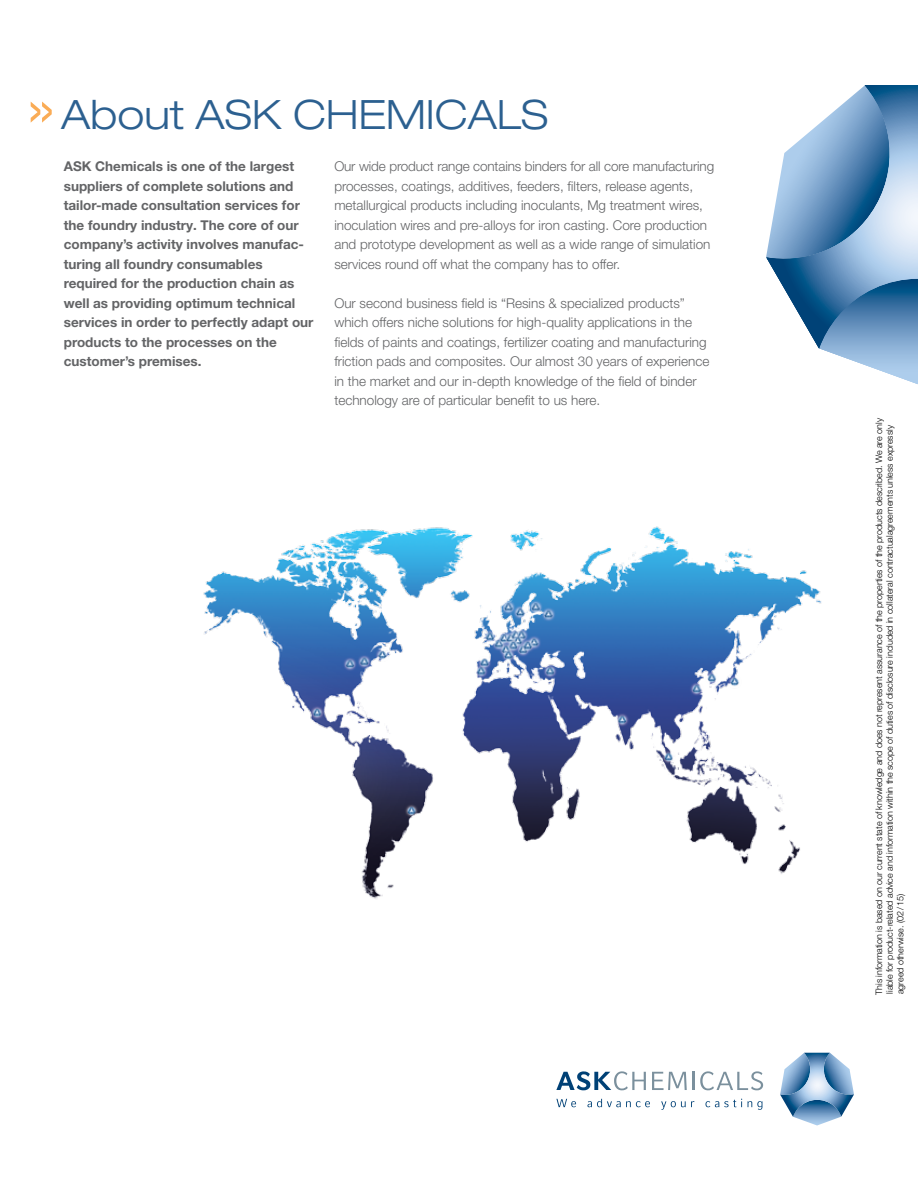
<style>
.page{position:relative;width:918px;height:1188px;background:#fff}
.page>*{position:absolute;margin:0;border:0;box-sizing:border-box;transform-origin:0 0}
.t1{font:300 expanded 40.5px "Helvetica Neue LT Pro";color:#2c6090}
.t2{font:300 13.5px/19.5px "Helvetica Neue LT Pro";color:#636466}
.t3{font:700 13.5px/19.5px "Helvetica Neue LT Pro";color:#636466}
.t4{font:300 9px/10.5px "Helvetica Neue LT Pro";letter-spacing:-.005em;color:#000}
.s1{font-size:61.5px;color:#faac56}
</style>
<div class="page">
<img style="left:203px;top:526px;width:619px;height:373px">
<svg style="left:780px;top:1053px;width:74px;height:64px"></svg>
<svg style="left:652px;top:1072px;width:35px;height:18px"></svg>
<svg style="left:693px;top:1071px;width:70px;height:19px"></svg>
<svg style="left:556px;top:1071px;width:90px;height:19px"></svg>
<svg style="left:556px;top:1099px;width:20px;height:8px"></svg>
<svg style="left:587px;top:1099px;width:63px;height:8px"></svg>
<svg style="left:661px;top:1101px;width:33px;height:9px"></svg>
<svg style="left:705px;top:1099px;width:37px;height:8px"></svg>
<svg style="left:748px;top:1101px;width:14px;height:9px"></svg>
<svg style="left:766px;top:85px;width:152px;height:299px"></svg>
<h1 class="t1" style="left:26px;top:90px;width:524px"><span class="s1">»</span> About ASK CHEM ICALS</h1>
<p class="t2" style="left:334px;top:156px;width:381px">Our wide product range contains binders for all core manufacturing processes, coatings, additives, feeders, filters, release agents, metallurgical products including inoculants, Mg treatment wires, inoculation wires and pre-alloys for iron casting. Core production and prototype development as well as a wide range of simulation services round off what the company has to offer.</p>
<p class="t2" style="left:334px;top:293px;width:377px">Our second business field is “Resins &amp; specialized products” which offers niche solutions for high-quality applications in the fields of paints and coatings, fertilizer coating and manufacturing friction pads and composites. Our almost 30 years of experience in the market and our in-depth knowledge of the field of binder technology are of particular benefit to us here.</p>
<p class="t3" style="left:64px;top:156px;width:251px">ASK Chemicals is one of the largest suppliers of complete solutions and tailor-made consultation services for the foundry industry. The core of our company’s activity involves manufac&shy;turing all foundry consumables required for the production chain as well as providing optimum technical services in order to perfectly adapt our products to the processes on the customer’s premises.</p>
<p class="t4" style="left:874px;top:995px;width:578px;rotate:-90deg">This information is based on our current state of knowledge and does not represent assurance of the properties of the products described. We are only liable for product-related advice and information within the scope of duties of disclosure included in collateral contractualagreements unless expressly agreed otherwise. (02/15)</p>
</div>
